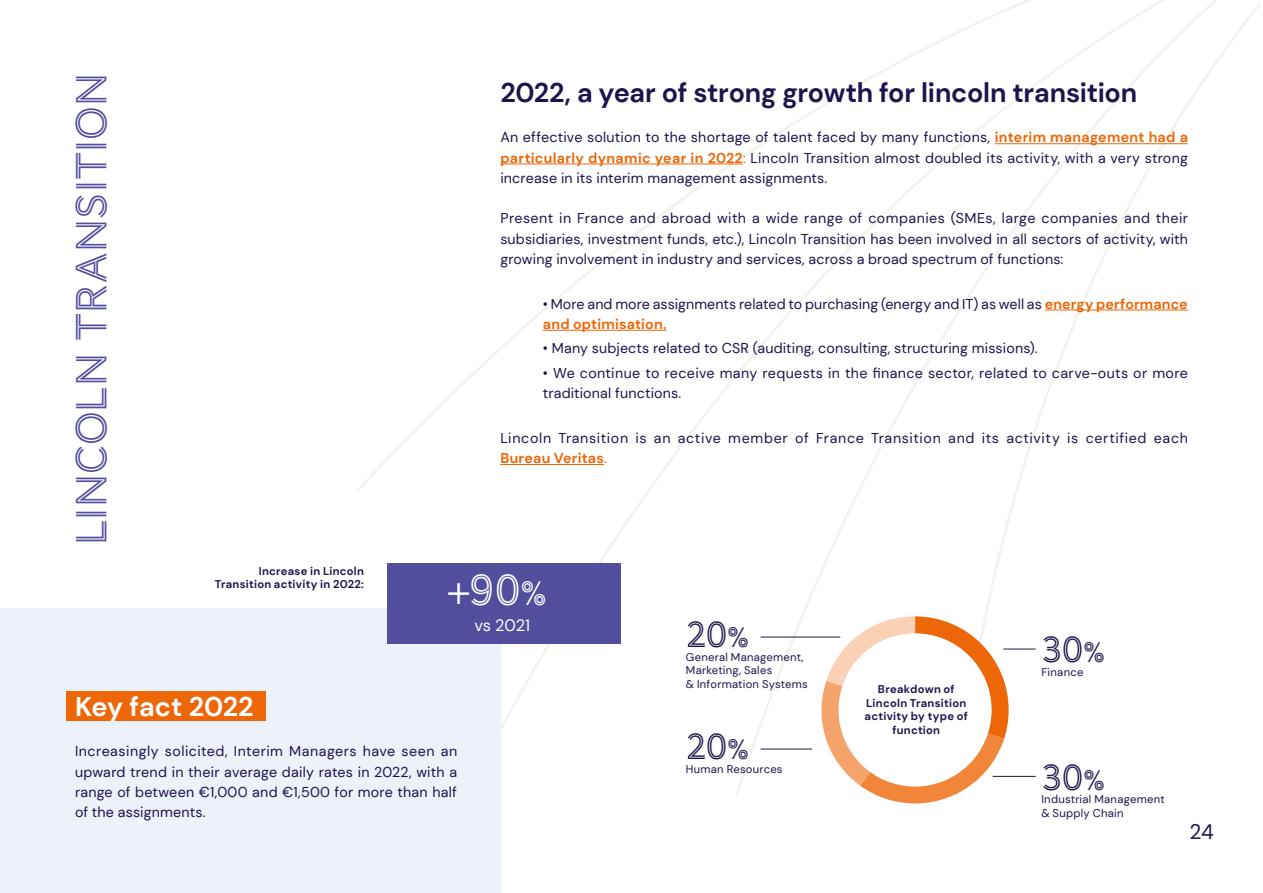
<style>
.page{position:relative;width:1263px;height:893px;background:#fff}
.page>*{position:absolute;margin:0;border:0;box-sizing:border-box;transform-origin:0 0}
.t1{font:45px "AW Conqueror Inline";letter-spacing:-.03em;color:#524d9c}
.t2{font:45px "AW Conqueror Inline";color:#fff}
.t3{font:37.5px "AW Conqueror Inline";letter-spacing:-.02em;color:#1f124d}
.t4{font:700 27px "DM Sans";letter-spacing:-.01em;color:#1f124d}
.t5{font:700 27px "DM Sans";letter-spacing:-.005em;color:#fff}
.t6{font:21px "DM Sans";color:#1f124d}
.t7{font:16.5px "DM Sans";letter-spacing:-.01em;color:#fff}
.t8{font:14.25px/20.2px "DM Sans";letter-spacing:.015em;color:#1f124d;text-align:justify}
.t9{font:14.25px/20.2px "DM Sans";letter-spacing:.045em;color:#1f124d}
.t10{font:11.25px/13.5px "DM Sans";letter-spacing:.025em;color:#1f124d}
.t11{font:700 11.25px/13.5px "DM Sans";letter-spacing:.025em;color:#1f124d;text-align:right}
.s1{font-weight:700;color:#ed6608}
.s2{color:#ed6608}
</style>
<div class="page">
<svg style="left:356px;top:0;width:904px;height:493px"></svg>
<hr style="left:995px;top:143px;width:193px;height:1px;background:#ed6608">
<hr style="left:500px;top:164px;width:243px;height:1px;background:#ed6608">
<hr style="left:1045px;top:310px;width:143px;height:1px;background:#ed6608">
<hr style="left:543px;top:330px;width:124px;height:1px;background:#ed6608">
<hr style="left:500px;top:464px;width:104px;height:1px;background:#ed6608">
<div style="left:0;top:608px;width:500px;height:285px;background:#ecf1fa"></div>
<div style="left:66px;top:691px;width:200px;height:30px;background:#ed6608"></div>
<div style="left:387px;top:564px;width:234px;height:80px;background:#524d9c"></div>
<svg style="left:813px;top:616px;width:196px;height:188px"></svg>
<div style="left:838px;top:633px;width:153px;height:153px;background:#fff;border-radius:50%"></div>
<hr style="left:993px;top:776px;width:43px;height:1px;background:#1f124d">
<hr style="left:1003px;top:649px;width:33px;height:1px;background:#1f124d">
<hr style="left:761px;top:637px;width:79px;height:1px;background:#1f124d">
<hr style="left:761px;top:749px;width:51px;height:1px;background:#1f124d">
<h1 class="t1" style="left:70px;top:546px;width:475px;rotate:-90deg">Lincoln transition</h1>
<h3 class="t4" style="left:500px;top:75px;width:638px">2022, a year of strong growth for lincoln transition</h3>
<p class="t8" style="left:500px;top:127px;width:689px">An effective solution to the shortage of talent faced by many functions, <span class="s1">interim management had a particularly dynamic year in 2022</span><span class="s2">:</span> Lincoln Transition almost doubled its activity, with a very strong increase in its interim management assignments.</p>
<p class="t8" style="left:500px;top:208px;width:689px">Present in France and abroad with a wide range of companies (SMEs, large companies and their subsidiaries, investment funds, etc.), Lincoln Transition has been involved in all sectors of activity, with growing involvement in industry and services, across a broad spectrum of functions:</p>
<p class="t8" style="left:543px;top:293px;width:646px">• More and more assignments related to purchasing (energy and IT) as well as <span class="s1">energy performance and optimisation.</span></p>
<p class="t8" style="left:543px;top:338px;width:496px">• Many subjects related to CSR (auditing, consulting, structuring missions).</p>
<p class="t8" style="left:543px;top:363px;width:646px">• We continue to receive many requests in the finance sector, related to carve-outs or more traditional functions.</p>
<p class="t9" style="left:500px;top:428px;width:689px">Lincoln Transition is an active member of France Transition and its activity is certified each<br><span class="s1">Bureau Veritas</span><span class="s2">.</span></p>
<p class="t11" style="left:215px;top:564px;width:151px">Increase in Lincoln<br>Transition activity in 2022:</p>
<h1 class="t2" style="left:447px;top:569px;width:112px">+90%</h1>
<p class="t7" style="left:474px;top:615px;width:57px">vs 2021</p>
<h3 class="t5" style="left:75px;top:690px;width:180px">Key fact 2022</h3>
<p class="t8" style="left:75px;top:741px;width:384px">Increasingly solicited, Interim Managers have seen an upward trend in their average daily rates in 2022, with a range of between €1,000 and €1,500 for more than half of the assignments.</p>
<h2 class="t3" style="left:686px;top:617px;width:74px">20%</h2>
<p class="t10" style="left:686px;top:650px;width:123px">General Management,<br>Marketing, Sales<br>&amp; Information Systems</p>
<h2 class="t3" style="left:686px;top:729px;width:74px">20%</h2>
<p class="t10" style="left:686px;top:762px;width:98px">Human Resources</p>
<p class="t11" style="left:865px;top:682px;width:105px;text-align:center">Breakdown of<br>Lincoln Transition activity by type of function</p>
<h2 class="t3" style="left:1041px;top:632px;width:74px">30%</h2>
<p class="t10" style="left:1041px;top:665px;width:44px">Finance</p>
<h2 class="t3" style="left:1041px;top:759px;width:74px">30%</h2>
<p class="t10" style="left:1041px;top:792px;width:125px">Industrial Management &amp; Supply Chain</p>
<h3 class="t6" style="left:1189px;top:819px;width:26px">24</h3>
</div>
